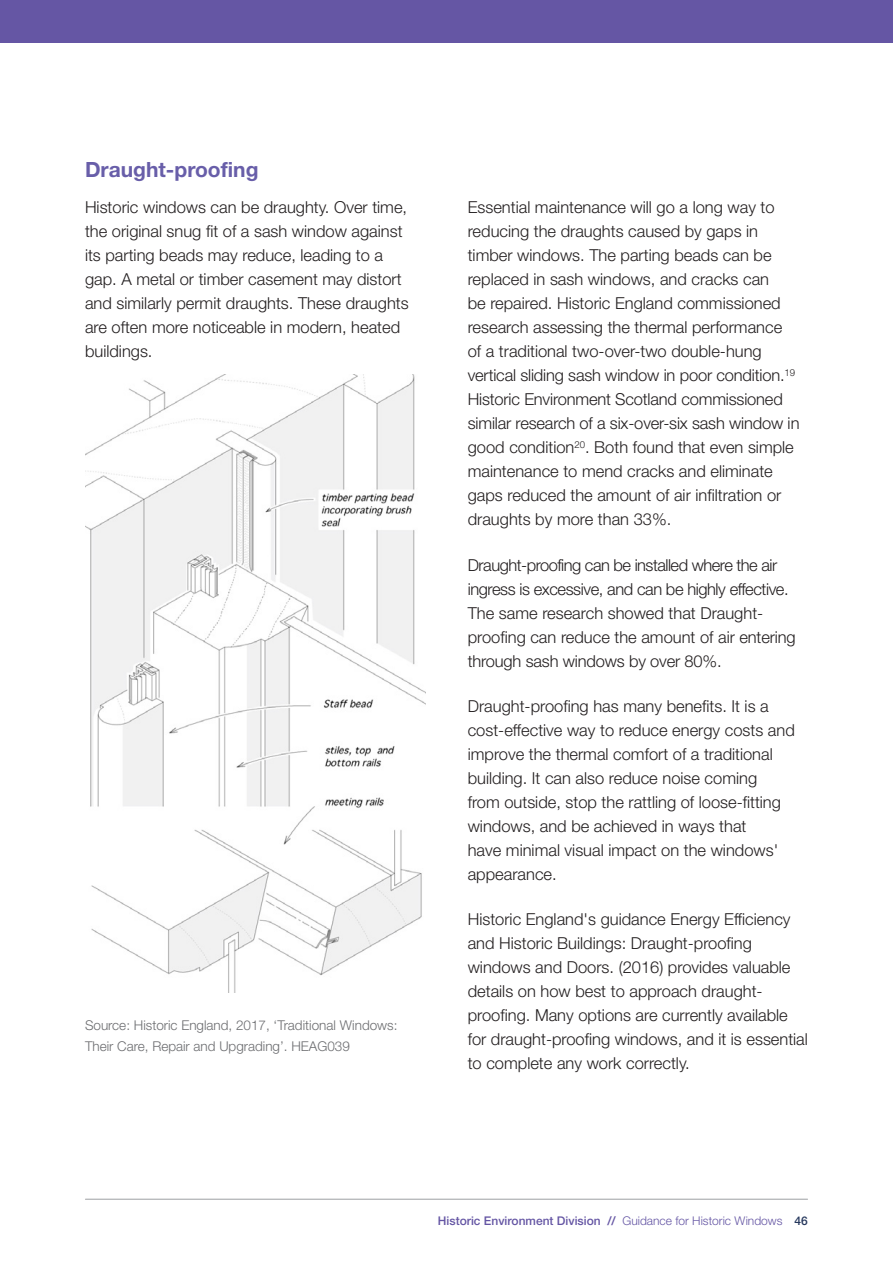
<style>
.page{position:relative;width:893px;height:1263px;background:#fff}
.page>*{position:absolute;margin:0;border:0;box-sizing:border-box;transform-origin:0 0}
.SECOND_HEADING{font:700 21px "Helvetica Neue LT Std";color:#685ea9}
.Normal_copy{font:300 16.5px/24px "Helvetica Neue LT Std";color:#231f20}
.pic_notes{font:300 13.5px/21px "Helvetica Neue LT Std";color:#6c6d70}
.t1{font:500 12px "Helvetica Neue LT Std";color:#6556a4}
.s1{font-weight:300}
.s2{color:#26385d}
</style>
<div class="page">
<hr style="left:85px;top:1199px;width:722px;height:1px;background:#9d9fa2">
<div style="left:0;top:0;width:893px;height:43px;background:#6556a4"></div>
<img style="left:85px;top:374px;width:340px;height:618px">
<p class="SECOND_HEADING" style="left:85px;top:156px;width:175px">Draught-proofing</p>
<p class="Normal_copy" style="left:85px;top:195px;width:325px">Historic windows can be draughty. Over time, the original snug fit of a sash window against its parting beads may reduce, leading to a gap. A metal or timber casement may distort and similarly permit draughts. These draughts are often more noticeable in modern, heated buildings.</p>
<p class="pic_notes" style="left:85px;top:1014px;width:314px">Source: Historic England, 2017, ‘Traditional Windows:<br>Their Care, Repair and Upgrading’. HEAG039</p>
<p class="Normal_copy" style="left:468px;top:195px;width:333px">Essential maintenance will go a long way to reducing the draughts caused by gaps in timber windows. The parting beads can be replaced in sash windows, and cracks can<br>be repaired. Historic England commissioned research assessing the thermal performance of a traditional two-over-two double-hung vertical sliding sash window in poor condition.<sup>19<br></sup>Historic Environment Scotland commissioned similar research of a six-over-six sash window in good condition<sup>20</sup>. Both found that even simple maintenance to mend cracks and eliminate gaps reduced the amount of air infiltration or draughts by more than 33%.</p>
<p class="Normal_copy" style="left:468px;top:552px;width:329px">Draught-proofing can be installed where the air ingress is excessive, and can be highly effective.<br>The same research showed that Draught&shy;proofing can reduce the amount of air entering through sash windows by over 80%.</p>
<p class="Normal_copy" style="left:468px;top:694px;width:329px">Draught-proofing has many benefits. It is a cost-effective way to reduce energy costs and improve the thermal comfort of a traditional building. It can also reduce noise coming<br>from outside, stop the rattling of loose-fitting windows, and be achieved in ways that<br>have minimal visual impact on the windows' appearance.</p>
<p class="Normal_copy" style="left:468px;top:907px;width:342px">Historic England's guidance Energy Efficiency and Historic Buildings: Draught-proofing windows and Doors. (2016) provides valuable details on how best to approach draught&shy;proofing. Many options are currently available for draught-proofing windows, and it is essential to complete any work correctly.</p>
<p class="t1" style="left:438px;top:1214px;width:371px">Historic Environment Division // <span class="s1">Guidance for Historic Windows</span> <span class="s2">46</span></p>
</div>
